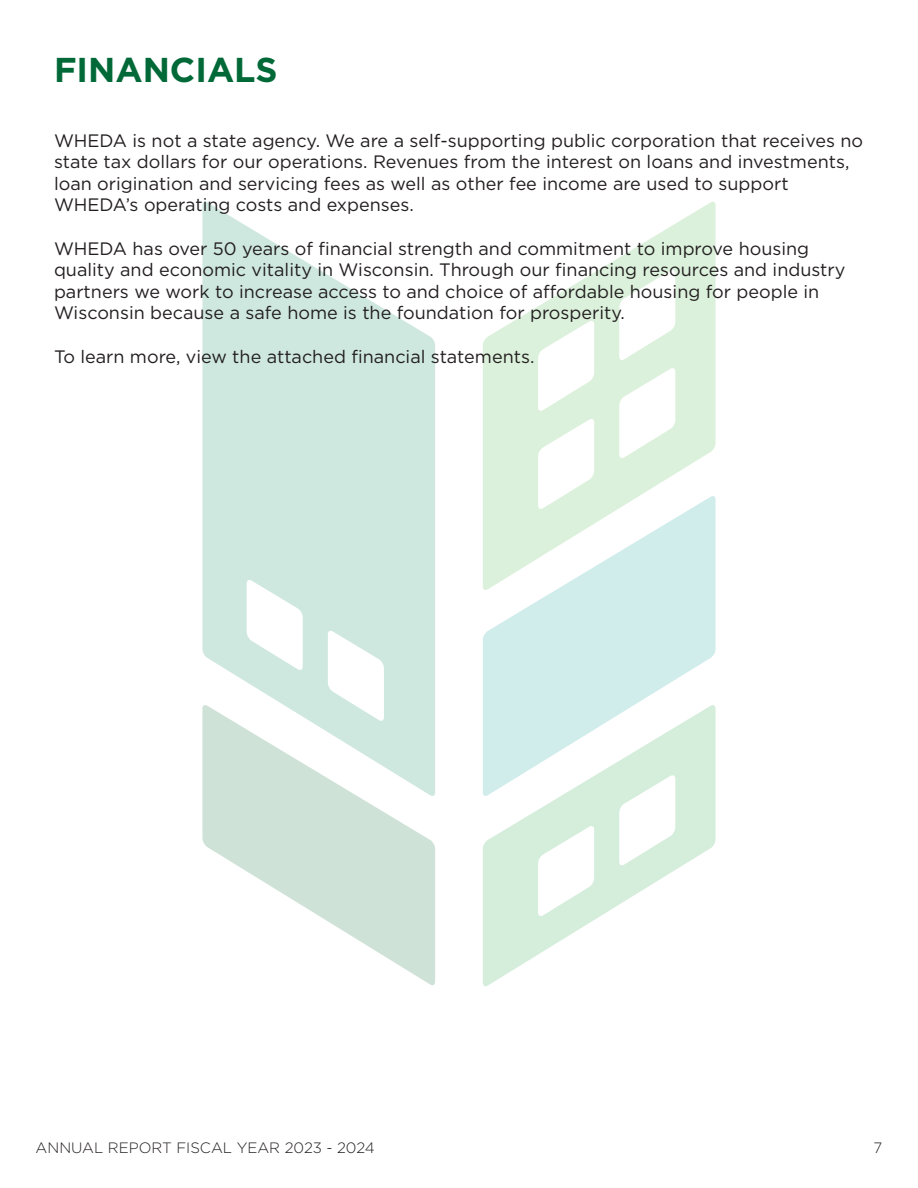
<style>
.page{position:relative;width:918px;height:1188px;background:#fff}
.page>*{position:absolute;margin:0;border:0;box-sizing:border-box;transform-origin:0 0}
.t1{font:700 34.5px "Gotham";color:#006937}
.t2{font:18px/21.6px "Gotham";color:#231f20}
.t3{font:300 15px "Gotham";color:#231f20}
</style>
<div class="page">
<svg style="left:483px;top:797px;width:233px;height:189px"></svg>
<svg style="left:483px;top:591px;width:233px;height:206px;fill:#d1edeb"></svg>
<svg style="left:483px;top:202px;width:233px;height:389px"></svg>
<svg style="left:202px;top:797px;width:233px;height:188px;fill:#cfe2d8"></svg>
<svg style="left:202px;top:202px;width:233px;height:595px;fill:#cee8df"></svg>
<h1 class="t1" style="left:54px;top:47px;width:225px">FINANCIALS</h1>
<p class="t2" style="left:54px;top:129px;width:811px">WHEDA is not a state agency. We are a self-supporting public corporation that receives no state tax dollars for our operations. Revenues from the interest on loans and investments, loan origination and servicing fees as well as other fee income are used to support WHEDA’s operating costs and expenses.</p>
<p class="t2" style="left:54px;top:237px;width:793px">WHEDA has over 50 years of financial strength and commitment to improve housing quality and economic vitality in Wisconsin. Through our financing resources and industry partners we work to increase access to and choice of affordable housing for people in Wisconsin because a safe home is the foundation for prosperity.</p>
<p class="t2" style="left:54px;top:345px;width:482px">To learn more, view the attached financial statements.</p>
<p class="t3" style="left:36px;top:1138px;width:341px">ANNUAL REPORT FISCAL YEAR 2023 - 2024</p>
<p class="t3" style="left:874px;top:1138px;width:10px">7</p>
</div>
